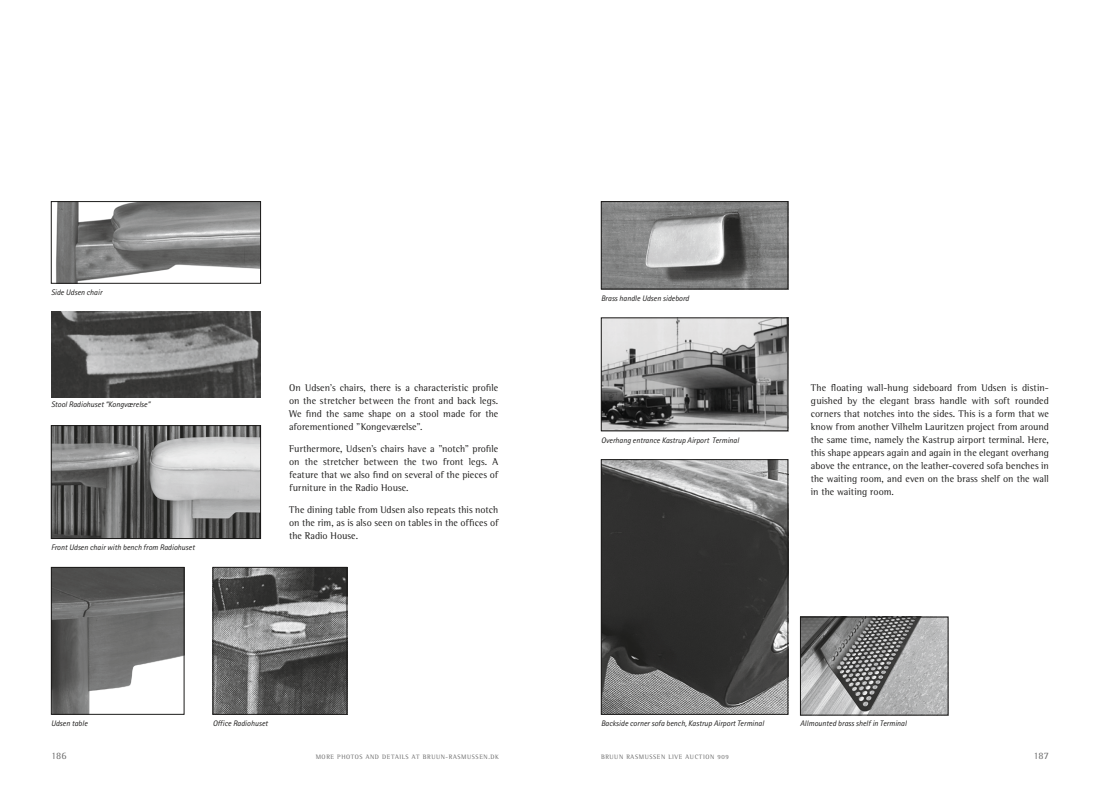
<style>
.page{position:relative;width:1100px;height:794px;background:#fff}
.page>*{position:absolute;margin:0;border:0;box-sizing:border-box;transform-origin:0 0}
.t1{font:10px/13px "Rotis Semi Serif";letter-spacing:.005em;color:#1b1a19;text-align:justify}
.t2{font:10px "Rotis Semi Serif";color:#6b6b6b}
.t3{font:italic 8px "Rotis Sans Serif";color:#1b1a19}
.t4{font:6.5px "Rotis Semi Serif";letter-spacing:.095em;color:#6b6b6b}
</style>
<div class="page">
<img style="left:51px;top:312px;width:210px;height:85px">
<img style="left:56px;top:203px;width:203px;height:78px">
<div style="left:51px;top:201px;width:210px;height:82px;border:1px solid #1b1a19"></div>
<img style="left:53px;top:427px;width:206px;height:110px">
<div style="left:51px;top:425px;width:210px;height:114px;border:1px solid #1b1a19"></div>
<img style="left:53px;top:569px;width:129px;height:143px">
<div style="left:51px;top:567px;width:133px;height:147px;border:1px solid #1b1a19"></div>
<img style="left:215px;top:569px;width:130px;height:143px">
<div style="left:213px;top:567px;width:134px;height:147px;border:1px solid #1b1a19"></div>
<img style="left:603px;top:203px;width:183px;height:84px">
<div style="left:601px;top:201px;width:187px;height:88px;border:1px solid #1b1a19"></div>
<img style="left:802px;top:619px;width:144px;height:94px">
<div style="left:800px;top:617px;width:148px;height:98px;border:1px solid #1b1a19"></div>
<img style="left:603px;top:319px;width:183px;height:110px">
<div style="left:601px;top:317px;width:187px;height:114px;border:1px solid #1b1a19"></div>
<img style="left:603px;top:461px;width:183px;height:251px">
<div style="left:601px;top:459px;width:187px;height:255px;border:1px solid #1b1a19"></div>
<p class="t3" style="left:51px;top:288px;width:53px">Side Udsen chair</p>
<p class="t3" style="left:51px;top:400px;width:101px">Stool Radiohuset “Kongværelse”</p>
<p class="t3" style="left:51px;top:543px;width:145px">Front Udsen chair with bench from Radiohuset</p>
<p class="t1" style="left:289px;top:381px;width:211px">On Udsen’s chairs, there is a characteristic profile on the stretcher between the front and back legs.<br>We find the same shape on a stool made for the aforementioned ”Kongeværelse”.</p>
<p class="t1" style="left:289px;top:442px;width:211px">Furthermore, Udsen’s chairs have a ”notch” profile on the stretcher between the two front legs. A feature that we also find on several of the pieces of furniture in the Radio House.</p>
<p class="t1" style="left:289px;top:503px;width:211px">The dining table from Udsen also repeats this notch on the rim, as is also seen on tables in the offices of the Radio House.</p>
<p class="t3" style="left:51px;top:718px;width:38px">Udsen table</p>
<p class="t3" style="left:213px;top:718px;width:57px">Office Radiohuset</p>
<p class="t3" style="left:601px;top:293px;width:90px">Brass handle Udsen sidebord</p>
<p class="t3" style="left:601px;top:435px;width:140px">Overhang entrance Kastrup Airport Terminal</p>
<p class="t1" style="left:811px;top:381px;width:240px">The floating wall-hung sideboard from Udsen is distin&shy;guished by the elegant brass handle with soft rounded corners that notches into the sides. This is a form that we know from another Vilhelm Lauritzen project from around the same time, namely the Kastrup airport terminal. Here, this shape appears again and again in the elegant overhang above the entrance, on the leather-covered sofa benches in the waiting room, and even on the brass shelf on the wall in the waiting room.</p>
<p class="t3" style="left:601px;top:718px;width:164px">Backside corner sofa bench, Kastrup Airport Terminal</p>
<p class="t3" style="left:800px;top:718px;width:108px">Allmounted brass shelf in Terminal</p>
<p class="t2" style="left:51px;top:750px;width:17px">186</p>
<p class="t4" style="left:316px;top:752px;width:185px">MORE PHOTOS AND DETAILS AT BRUUN-RASMUSSEN.DK</p>
<p class="t4" style="left:601px;top:752px;width:129px">BRUUN RASMUSSEN LIVE AUCTION 909</p>
<p class="t2" style="left:1033px;top:750px;width:17px">187</p>
</div>
